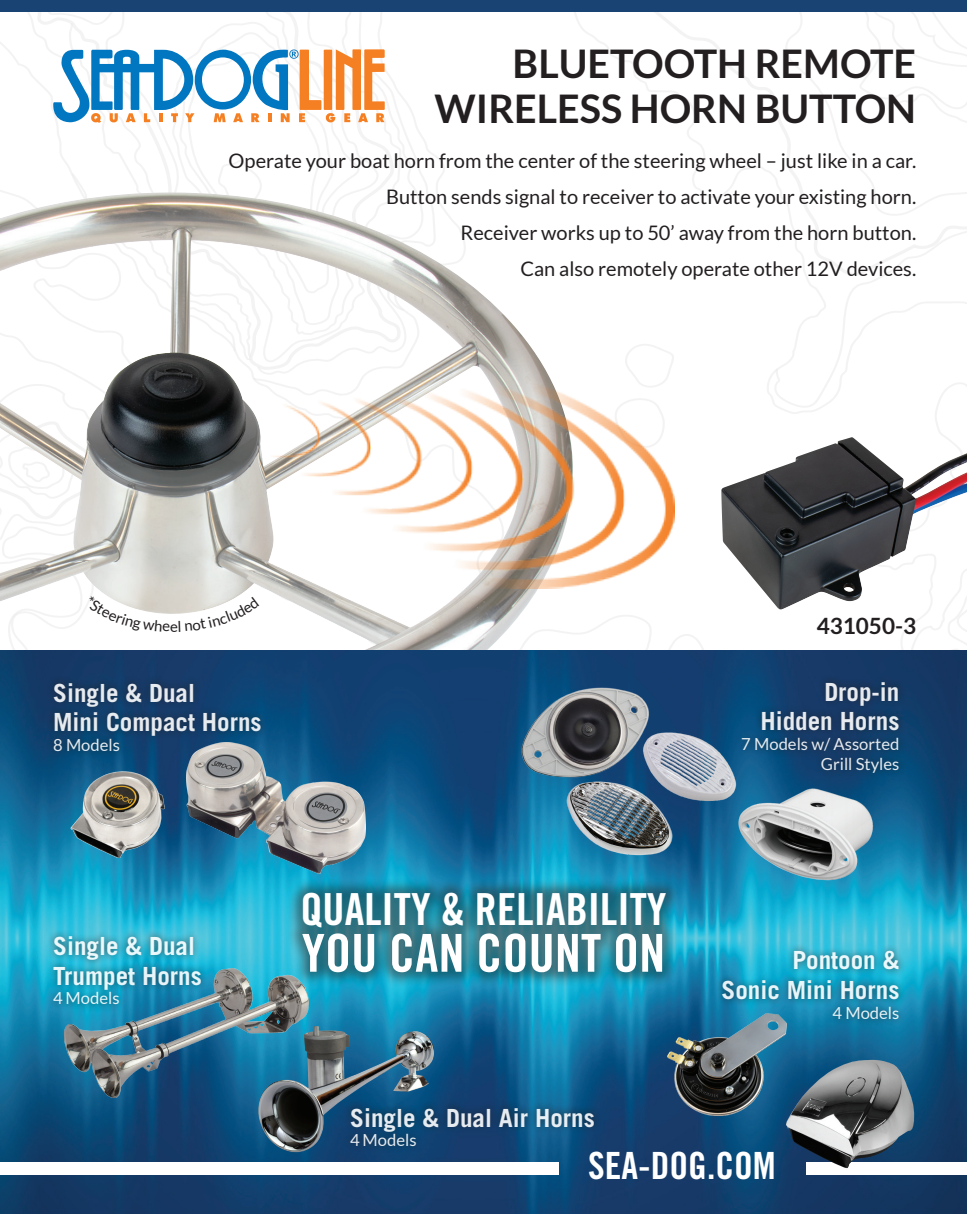
<style>
.page{position:relative;width:967px;height:1214px;background:#fff}
.page>*{position:absolute;margin:0;border:0;box-sizing:border-box;transform-origin:0 0}
.t1{font:700 condensed 52.25px "Trade Gothic No.20";color:#fff}
.t2{font:44.12px "Trade Gothic LT Std Bd Cn 20";color:#fff}
.t3{font:700 39.5px/45px "Lato";color:#231f20;text-align:right}
.t4{font:37.5px "Trade Gothic LT Std Bd Cn 20";color:#fff}
.t5{font:700 25px/29.5px "Trade Gothic LT Std";color:#fff;text-align:right}
.t6{font:700 22.5px "Lato";color:#231f20}
.t7{font:20px/36.1px "Lato";color:#231f20;text-align:right}
.t8{font:16.62px/20px "Lato";color:#fff;text-align:right}
.t9{font:15px "Lato";color:#231f20}
</style>
<div class="page">
<svg style="left:574px;top:12px;width:199px;height:186px"></svg>
<svg style="left:901px;top:609px;width:65px;height:41px"></svg>
<img style="left:0;top:192px;width:537px;height:206px">
<img style="left:711px;top:650px;width:255px;height:564px">
<div style="left:0;top:0;width:966px;height:12px;background:#184372"></div>
<div style="left:805px;top:1162px;width:161px;height:12px;background:#fff"></div>
<svg style="left:53px;top:12px;width:402px;height:349px"></svg>
<img style="left:721px;top:437px;width:245px;height:172px">
<img style="left:205px;top:356px;width:469px;height:42px">
<img style="left:785px;top:1059px;width:129px;height:109px">
<div style="left:714px;top:943px;width:191px;height:83px;background:#231f20;opacity:.75"></div>
<img style="left:711px;top:1013px;width:74px;height:102px">
<img style="left:711px;top:688px;width:25px;height:169px">
<div style="left:734px;top:674px;width:171px;height:106px;background:#231f20;opacity:.75"></div>
<img style="left:736px;top:787px;width:138px;height:94px">
<svg style="left:773px;top:0;width:194px;height:408px"></svg>
<img style="left:0;top:398px;width:711px;height:816px">
<h3 class="t3" style="left:434px;top:40px;width:483px">BLUETOOTH REMOTE<br>WIRELESS HORN BUTTON</h3>
<p class="t7" style="left:228px;top:142px;width:688px">Operate your boat horn from the center of the steering wheel – just like in a car.<br>Button sends signal to receiver to activate your existing horn.<br>Receiver works up to 50’ away from the horn button.<br>Can also remotely operate other 12V devices.</p>
<p class="t9" style="left:170px;top:618px;width:9px">e</p>
<p class="t6" style="left:816px;top:612px;width:101px">431050-3</p>
<p class="t5" style="left:53px;top:677px;width:210px;text-align:left">Single &amp; Dual<br>Mini Compact Horns</p>
<p class="t8" style="left:53px;top:735px;width:68px">8 Models</p>
<p class="t5" style="left:760px;top:676px;width:140px">Drop-in<br>Hidden Horns</p>
<p class="t8" style="left:741px;top:734px;width:160px">7 Models w/ Assorted<br>Grill Styles</p>
<p class="t5" style="left:53px;top:931px;width:150px;text-align:left">Single &amp; Dual<br>Trumpet Horns</p>
<p class="t8" style="left:53px;top:988px;width:68px">4 Models</p>
<h2 class="t2" style="left:300px;top:882px;width:367px">QUALITY &amp; RELIABILITY</h2>
<h1 class="t1" style="left:301px;top:921px;width:365px">YOU CAN COUNT ON</h1>
<p class="t5" style="left:350px;top:1102px;width:246px">Single &amp; Dual Air Horns</p>
<p class="t8" style="left:350px;top:1130px;width:68px">4 Models</p>
<p class="t5" style="left:721px;top:945px;width:179px">Pontoon &amp;<br>Sonic Mini Horns</p>
<p class="t8" style="left:832px;top:1002px;width:68px">4 Models</p>
<h3 class="t4" style="left:588px;top:1143px;width:189px">SEA-DOG.COM</h3>
</div>
